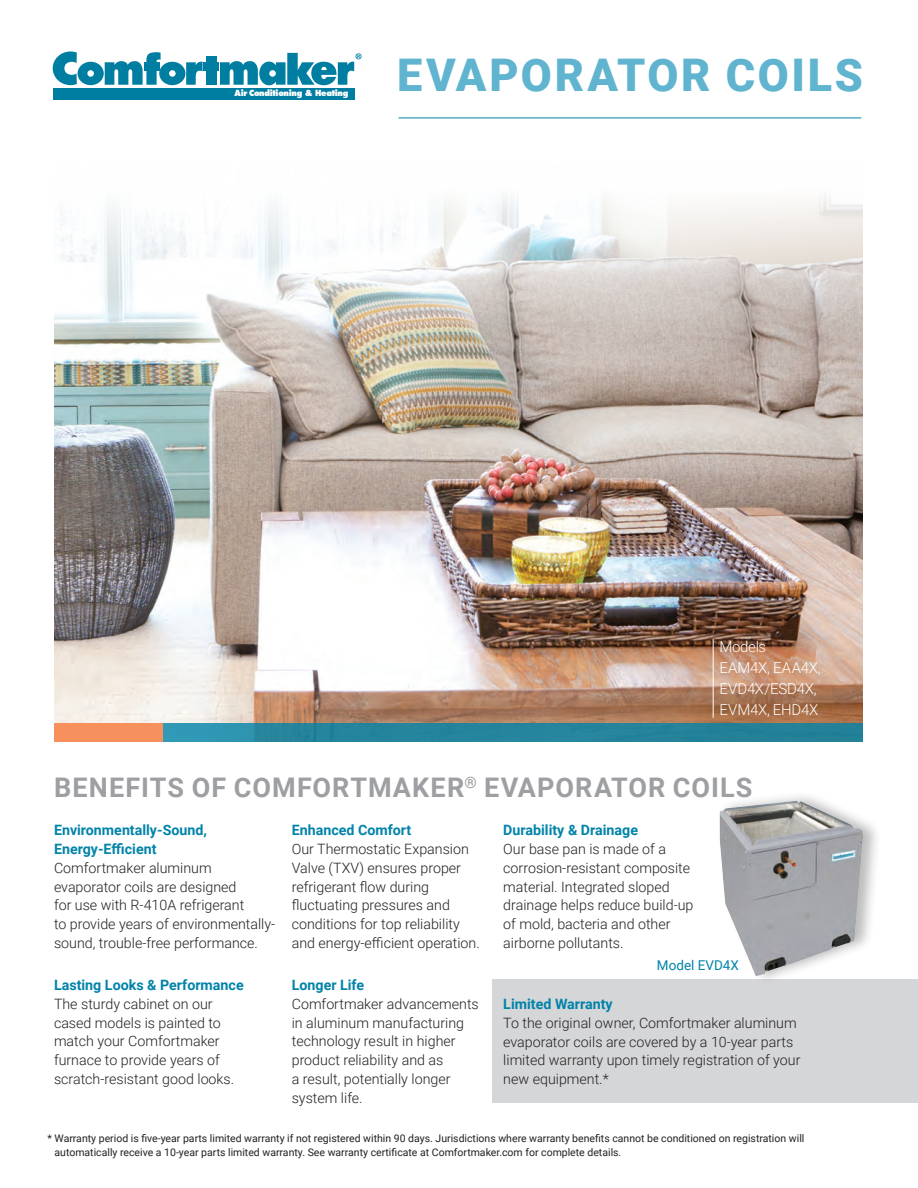
<style>
.page{position:relative;width:918px;height:1188px;background:#fff}
.page>*{position:absolute;margin:0;border:0;box-sizing:border-box;transform-origin:0 0}
.H-Main_Header{font:900 45px "Roboto";letter-spacing:.06em;color:#60b4cf}
.t1{font:700 27px "Roboto";letter-spacing:.04em;color:#9d9fa2}
.H-Model_title{font:300 15px/21px "Roboto";letter-spacing:-.015em;color:#fff}
.t2{font:300 14.25px/18.8px "Roboto";color:#231f20}
.t3{font:700 14.25px/18.8px "Roboto";color:#0083a9}
.t4{font:13.5px "Roboto";color:#0083a9}
.t5{font:10.5px/13.5px "Roboto";color:#231f20}
.t6{font:800 8.25px "Futura Std";letter-spacing:-.04em;color:#fff;scale:.95 1}
</style>
<div class="page">
<img style="left:54px;top:196px;width:809px;height:527px">
<hr style="left:399px;top:118px;width:462px;height:1px;background:#0083a9">
<div style="left:492px;top:980px;width:426px;height:123px;background:#d5d6d8"></div>
<div style="left:718px;top:791px;width:164px;height:195px;background:#231f20;opacity:.3"></div>
<img style="left:720px;top:801px;width:143px;height:175px">
<div style="left:53px;top:88px;width:301px;height:12px;background:#007ea2"></div>
<div style="left:206px;top:56px;width:10px;height:29px;background:#007ea2"></div>
<div style="left:203px;top:62px;width:16px;height:8px;background:#007ea2"></div>
<svg style="left:53px;top:51px;width:150px;height:34px"></svg>
<svg style="left:220px;top:53px;width:142px;height:32px"></svg>
<svg style="left:163px;top:723px;width:700px;height:19px;background:#25859e"></svg>
<div style="left:54px;top:723px;width:109px;height:19px;background:#f6905c"></div>
<hr style="left:713px;top:639px;width:1px;height:79px;background:#fff">
<p class="t6" style="left:235px;top:88px;width:121px">Air Conditioning &amp; Heating</p>
<p class="H-Main_Header" style="left:397px;top:43px;width:467px">EVAPORATOR COILS</p>
<p class="H-Model_title" style="left:719px;top:636px;width:48px">Models</p>
<p class="H-Model_title" style="left:719px;top:657px;width:103px">EAM4X, EAA4X,<br>EVD4X/ESD4X,<br>EVM4X, EHD4X</p>
<p class="t1" style="left:54px;top:768px;width:700px">BENEFITS OF COMFORTMAKER<sup>®</sup> EVAPORATOR COILS</p>
<p class="t3" style="left:54px;top:820px;width:154px">Environmentally-Sound,<br>Energy-Efficient</p>
<p class="t2" style="left:54px;top:858px;width:223px">Comfortmaker aluminum evaporator coils are designed<br>for use with R-410A refrigerant<br>to provide years of environmentally&shy;sound, trouble-free performance.</p>
<p class="t3" style="left:54px;top:975px;width:191px">Lasting Looks &amp; Performance</p>
<p class="t2" style="left:54px;top:994px;width:182px">The sturdy cabinet on our cased models is painted to match your Comfortmaker furnace to provide years of scratch-resistant good looks.</p>
<p class="t3" style="left:292px;top:820px;width:121px">Enhanced Comfort</p>
<p class="t2" style="left:292px;top:839px;width:190px">Our Thermostatic Expansion<br>Valve (TXV) ensures proper refrigerant flow during fluctuating pressures and conditions for top reliability and energy-efficient operation.</p>
<p class="t3" style="left:292px;top:975px;width:74px">Longer Life</p>
<p class="t2" style="left:292px;top:994px;width:189px">Comfortmaker advancements in aluminum manufacturing technology result in higher</p>
<p class="t2" style="left:292px;top:1050px;width:160px">product reliability and as a result, potentially longer system life.</p>
<p class="t3" style="left:503px;top:821px;width:136px">Durability &amp; Drainage</p>
<p class="t2" style="left:503px;top:839px;width:192px">Our base pan is made of a corrosion-resistant composite material. Integrated sloped drainage helps reduce build-up of mold, bacteria and other airborne pollutants.</p>
<p class="t4" style="left:657px;top:956px;width:84px">Model EVD4X</p>
<p class="t3" style="left:503px;top:994px;width:111px">Limited Warranty</p>
<p class="t2" style="left:503px;top:1013px;width:299px">To the original owner, Comfortmaker aluminum evaporator coils are covered by a 10-year parts limited warranty upon timely registration of your new equipment.*</p>
<p class="t5" style="left:55px;top:1131px;width:751px;text-indent:-7px">* Warranty period is five-year parts limited warranty if not registered within 90 days. Jurisdictions where warranty benefits cannot be conditioned on registration will automatically receive a 10-year parts limited warranty. See warranty certificate at Comfortmaker.com for complete details.</p>
</div>
